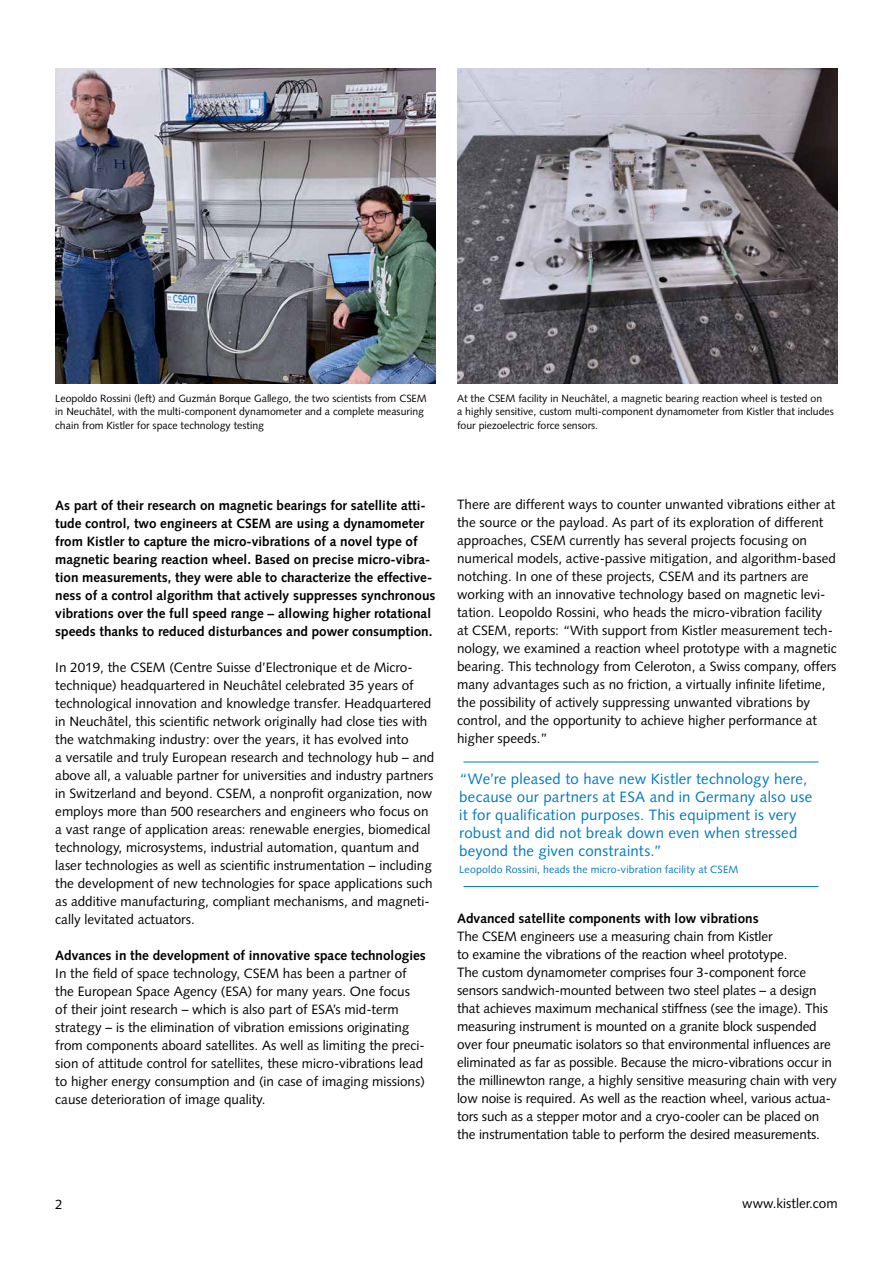
<style>
.page{position:relative;width:893px;height:1263px;background:#fff}
.page>*{position:absolute;margin:0;border:0;box-sizing:border-box;transform-origin:0 0}
.t1{font:15px/18px "Syntax LT Std";letter-spacing:.01em;color:#007ac2}
.t2{font:13.5px/18px "Syntax LT Std";color:#000}
.t3{font:700 13.5px/18px "Syntax LT Std";color:#000}
.t4{font:10.5px/13.5px "Syntax LT Std";color:#000}
.t5{font:10.5px "Syntax LT Std";letter-spacing:.015em;color:#007ac2}
</style>
<div class="page">
<img style="left:55px;top:68px;width:381px;height:316px">
<img style="left:457px;top:68px;width:381px;height:316px">
<hr style="left:463px;top:762px;width:356px;height:1px;background:#007ac2">
<hr style="left:463px;top:886px;width:356px;height:1px;background:#007ac2">
<p class="t4" style="left:55px;top:391px;width:373px">Leopoldo Rossini (left) and Guzmán Borque Gallego, the two scientists from CSEM in Neuchâtel, with the multi-component dynamometer and a complete measuring chain from Kistler for space technology testing</p>
<p class="t4" style="left:457px;top:391px;width:378px">At the CSEM facility in Neuchâtel, a magnetic bearing reaction wheel is tested on<br>a highly sensitive, custom multi-component dynamometer from Kistler that includes four piezoelectric force sensors.</p>
<p class="t3" style="left:55px;top:496px;width:382px">As part of their research on magnetic bearings for satellite atti&shy;tude control, two engineers at CSEM are using a dynamometer from Kistler to capture the micro-vibrations of a novel type of magnetic bearing reaction wheel. Based on precise micro-vibra&shy;tion measurements, they were able to characterize the effective&shy;ness of a control algorithm that actively suppresses synchronous vibrations over the full speed range – allowing higher rotational speeds thanks to reduced disturbances and power consumption.</p>
<p class="t2" style="left:55px;top:658px;width:381px">In 2019, the CSEM (Centre Suisse d’Electronique et de Micro&shy;technique) headquartered in Neuchâtel celebrated 35 years of technological innovation and knowledge transfer. Headquartered in Neuchâtel, this scientific network originally had close ties with the watchmaking industry: over the years, it has evolved into<br>a versatile and truly European research and technology hub – and above all, a valuable partner for universities and industry partners in Switzerland and beyond. CSEM, a nonprofit organization, now employs more than 500 researchers and engineers who focus on a vast range of application areas: renewable energies, biomedical technology, microsystems, industrial automation, quantum and laser technologies as well as scientific instrumentation – including the development of new technologies for space applications such as additive manufacturing, compliant mechanisms, and magneti&shy;cally levitated actuators.</p>
<p class="t3" style="left:55px;top:946px;width:372px">Advances in the development of innovative space technologies</p>
<p class="t2" style="left:55px;top:964px;width:371px">In the field of space technology, CSEM has been a partner of the European Space Agency (ESA) for many years. One focus of their joint research – which is also part of ESA’s mid-term strategy – is the elimination of vibration emissions originating from components aboard satellites. As well as limiting the preci&shy;sion of attitude control for satellites, these micro-vibrations lead to higher energy consumption and (in case of imaging missions) cause deterioration of image quality.</p>
<p class="t2" style="left:457px;top:496px;width:381px">There are different ways to counter unwanted vibrations either at the source or the payload. As part of its exploration of different approaches, CSEM currently has several projects focusing on numerical models, active-passive mitigation, and algorithm-based notching. In one of these projects, CSEM and its partners are working with an innovative technology based on magnetic levi&shy;tation. Leopoldo Rossini, who heads the micro-vibration facility at CSEM, reports: “With support from Kistler measurement tech&shy;nology, we examined a reaction wheel prototype with a magnetic bearing. This technology from Celeroton, a Swiss company, offers many advantages such as no friction, a virtually infinite lifetime, the possibility of actively suppressing unwanted vibrations by control, and the opportunity to achieve higher performance at higher speeds.”</p>
<p class="t1" style="left:459px;top:769px;width:354px">“We’re pleased to have new Kistler technology here, because our partners at ESA and in Germany also use it for qualification purposes. This equipment is very robust and did not break down even when stressed beyond the given constraints.”</p>
<p class="t5" style="left:459px;top:863px;width:281px">Leopoldo Rossini, heads the micro-vibration facility at CSEM</p>
<p class="t3" style="left:457px;top:910px;width:303px">Advanced satellite components with low vibrations</p>
<p class="t2" style="left:457px;top:928px;width:381px">The CSEM engineers use a measuring chain from Kistler<br>to examine the vibrations of the reaction wheel prototype.<br>The custom dynamometer comprises four 3-component force sensors sandwich-mounted between two steel plates – a design that achieves maximum mechanical stiffness (see the image). This measuring instrument is mounted on a granite block suspended over four pneumatic isolators so that environmental influences are eliminated as far as possible. Because the micro-vibrations occur in the millinewton range, a highly sensitive measuring chain with very low noise is required. As well as the reaction wheel, various actua&shy;tors such as a stepper motor and a cryo-cooler can be placed on the instrumentation table to perform the desired measurements.</p>
<p class="t2" style="left:55px;top:1195px;width:9px">2</p>
<p class="t2" style="left:742px;top:1194px;width:97px">www.kistler.com</p>
</div>
